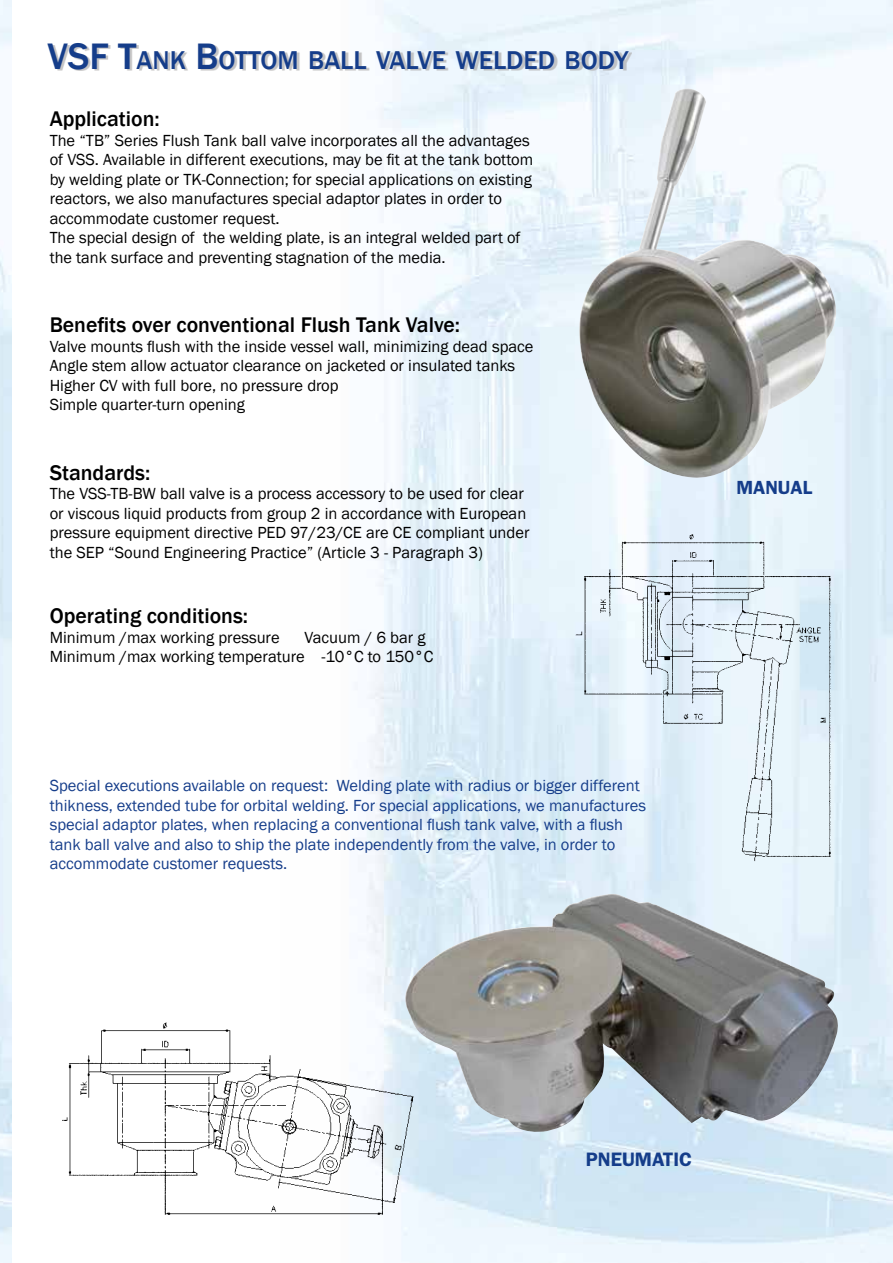
<style>
.page{position:relative;width:893px;height:1263px;background:#fff}
.page>*{position:absolute;margin:0;border:0;box-sizing:border-box;transform-origin:0 0}
.t1{font:500 26.55px "Franklin Gothic";color:#153d8a}
.t2{font:500 21.75px "Franklin Gothic";color:#000}
.t3{font:600 19.5px "Franklin Gothic";color:#153d8a}
.t4{font:600 19.05px "Franklin Gothic";color:#153d8a}
.t5{font:16.5px/19.5px "Franklin Gothic";color:#000}
.t6{font:16.5px/19.5px "Franklin Gothic";color:#153d8a}
.s1{font-size:37.95px}
</style>
<div class="page">
<img style="left:355px;top:0;width:538px;height:1263px">
<div style="left:51px;top:45px;width:581px;height:26px;background:#b3b2b2;opacity:.75"></div>
<img style="left:559px;top:515px;width:287px;height:356px">
<img style="left:62px;top:1000px;width:363px;height:233px">
<img style="left:576px;top:89px;width:261px;height:391px">
<img style="left:404px;top:894px;width:435px;height:239px">
<h1 class="t1" style="left:48px;top:44px;width:582px"><span class="s1">VSF T</span>ANK <span class="s1">B</span>OTTOM BALL VALVE WELDED BODY</h1>
<h2 class="t2" style="left:50px;top:105px;width:112px">Application:</h2>
<p class="t5" style="left:50px;top:131px;width:485px">The “TB” Series Flush Tank ball valve incorporates all the advantages of VSS. Available in different executions, may be fit at the tank bottom by welding plate or TK-Connection; for special applications on existing reactors, we also manufactures special adaptor plates in order to accommodate customer request.<br>The special design of the welding plate, is an integral welded part of the tank surface and preventing stagnation of the media.</p>
<h2 class="t2" style="left:50px;top:311px;width:412px">Benefits over conventional Flush Tank Valve:</h2>
<p class="t5" style="left:50px;top:337px;width:485px">Valve mounts flush with the inside vessel wall, minimizing dead space Angle stem allow actuator clearance on jacketed or insulated tanks Higher CV with full bore, no pressure drop<br>Simple quarter-turn opening</p>
<h2 class="t2" style="left:50px;top:459px;width:102px">Standards:</h2>
<p class="t5" style="left:50px;top:484px;width:481px">The VSS-TB-BW ball valve is a process accessory to be used for clear or viscous liquid products from group 2 in accordance with European pressure equipment directive PED 97/23/CE are CE compliant under the SEP “Sound Engineering Practice” (Article 3 - Paragraph 3)</p>
<h2 class="t2" style="left:50px;top:602px;width:200px">Operating conditions:</h2>
<p class="t5" style="left:50px;top:628px;width:231px">Minimum /max working pressure</p>
<p class="t5" style="left:50px;top:628px;width:385px;text-indent:255px">Vacuum / 6 bar g<br>Minimum /max working temperature -10°C to 150°C</p>
<p class="t6" style="left:50px;top:776px;width:598px">Special executions available on request: Welding plate with radius or bigger different thikness, extended tube for orbital welding. For special applications, we manufactures special adaptor plates, when replacing a conventional flush tank valve, with a flush tank ball valve and also to ship the plate independently from the valve, in order to accommodate customer requests.</p>
<p class="t4" style="left:736px;top:476px;width:77px">MANUAL</p>
<p class="t3" style="left:586px;top:1147px;width:108px">PNEUMATIC</p>
</div>
